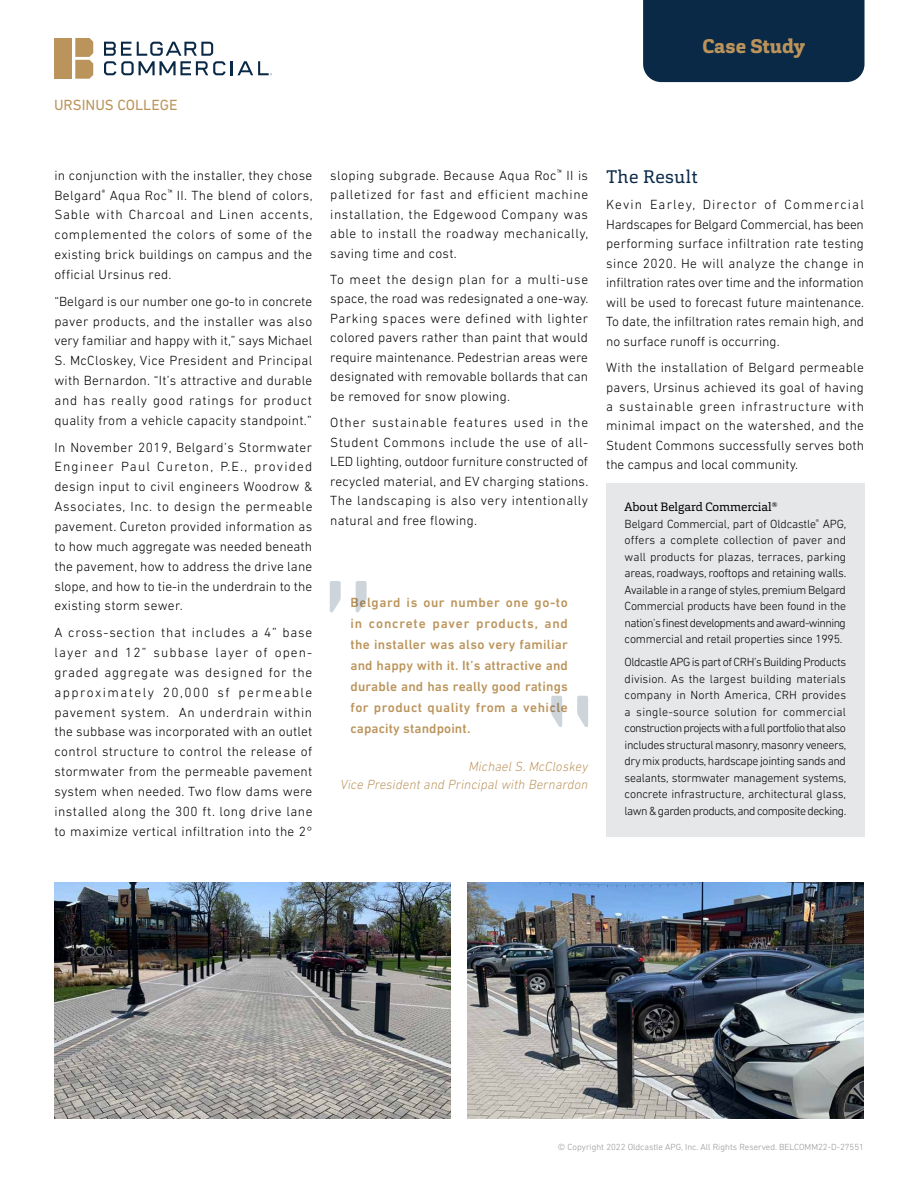
<style>
.page{position:relative;width:918px;height:1188px;background:#fff}
.page>*{position:absolute;margin:0;border:0;box-sizing:border-box;transform-origin:0 0}
.t1{font:800 19.5px "Cargan";color:#bb945b}
.t2{font:18px "Cargan";letter-spacing:.02em;color:#0a2947}
.t3{font:15px "DIN Next LT Pro";color:#bb945b}
.t4{font:300 13.5px/19.8px "DIN Next LT Pro";letter-spacing:.02em;color:#000;text-align:justify}
.t5{font:500 13.5px/21px "DIN Next LT Pro";letter-spacing:.035em;color:#bb945b;text-align:justify}
.t6{font:italic 300 13.5px/18px "DIN Next LT Pro";letter-spacing:.01em;color:#bb945b;text-align:right}
.t7{font:300 12px/16.5px "DIN Next LT Pro";letter-spacing:-.04em;color:#000;text-align:justify}
.t8{font:12px "Cargan";color:#000}
.t9{font:300 9px "DIN Next LT Pro";color:#939598}
</style>
<div class="page">
<div style="left:643px;top:0;width:222px;height:82px;background:#0a2947"></div>
<div style="left:606px;top:484px;width:259px;height:353px;background:#e6e7e8"></div>
<svg style="left:104px;top:42px;width:168px;height:33px"></svg>
<svg style="left:75px;top:38px;width:18px;height:41px"></svg>
<div style="left:54px;top:38px;width:18px;height:41px;background:#bb945b"></div>
<img style="left:54px;top:882px;width:396px;height:237px">
<img style="left:468px;top:882px;width:396px;height:237px">
<svg style="left:551px;top:696px;width:37px;height:31px"></svg>
<svg style="left:330px;top:581px;width:37px;height:31px"></svg>
<p class="t3" style="left:54px;top:96px;width:125px">URSINUS COLLEGE</p>
<h1 class="t1" style="left:703px;top:33px;width:104px">Case Study</h1>
<p class="t4" style="left:54px;top:165px;width:260px">in conjunction with the installer, they chose Belgard<sup>®</sup> Aqua Roc<sup>™</sup> II. The blend of colors, Sable with Charcoal and Linen accents, complemented the colors of some of the existing brick buildings on campus and the official Ursinus red.</p>
<p class="t4" style="left:54px;top:291px;width:259px">“Belgard is our number one go-to in concrete paver products, and the installer was also very familiar and happy with it,” says Michael S. McCloskey, Vice President and Principal with Bernardon. “It’s attractive and durable and has really good ratings for product quality from a vehicle capacity standpoint.”</p>
<p class="t4" style="left:54px;top:437px;width:260px">In November 2019, Belgard’s Stormwater Engineer Paul Cureton, P.E., provided design input to civil engineers Woodrow &amp; Associates, Inc. to design the permeable pavement. Cureton provided information as to how much aggregate was needed beneath the pavement, how to address the drive lane slope, and how to tie-in the underdrain to the existing storm sewer.</p>
<p class="t4" style="left:54px;top:622px;width:260px">A cross-section that includes a 4” base layer and 12” subbase layer of open&shy;graded aggregate was designed for the approximately 20,000 sf permeable pavement system. An underdrain within the subbase was incorporated with an outlet control structure to control the release of stormwater from the permeable pavement system when needed. Two flow dams were installed along the 300 ft. long drive lane to maximize vertical infiltration into the 2°</p>
<p class="t4" style="left:330px;top:165px;width:260px">sloping subgrade. Because Aqua Roc<sup>™</sup> II is palletized for fast and efficient machine installation, the Edgewood Company was able to install the roadway mechanically, saving time and cost.</p>
<p class="t4" style="left:330px;top:269px;width:260px">To meet the design plan for a multi-use space, the road was redesignated a one-way.<br>Parking spaces were defined with lighter colored pavers rather than paint that would require maintenance. Pedestrian areas were designated with removable bollards that can be removed for snow plowing.</p>
<p class="t4" style="left:330px;top:413px;width:260px">Other sustainable features used in the Student Commons include the use of all-LED lighting, outdoor furniture constructed of recycled material, and EV charging stations.<br>The landscaping is also very intentionally natural and free flowing.</p>
<p class="t5" style="left:351px;top:592px;width:219px">Belgard is our number one go-to in concrete paver products, and the installer was also very familiar and happy with it. It’s attractive and durable and has really good ratings for product quality from a vehicle capacity standpoint.</p>
<p class="t6" style="left:340px;top:758px;width:249px">Michael S. McCloskey<br>Vice President and Principal with Bernardon</p>
<h2 class="t2" style="left:606px;top:165px;width:93px">The Result</h2>
<p class="t4" style="left:606px;top:195px;width:260px">Kevin Earley, Director of Commercial Hardscapes for Belgard Commercial, has been performing surface infiltration rate testing since 2020. He will analyze the change in infiltration rates over time and the information will be used to forecast future maintenance.<br>To date, the infiltration rates remain high, and no surface runoff is occurring.</p>
<p class="t4" style="left:606px;top:358px;width:260px">With the installation of Belgard permeable pavers, Ursinus achieved its goal of having a sustainable green infrastructure with minimal impact on the watershed, and the Student Commons successfully serves both the campus and local community.</p>
<p class="t8" style="left:625px;top:499px;width:154px">About Belgard Commercial<sup>®</sup></p>
<p class="t7" style="left:625px;top:515px;width:223px">Belgard Commercial, part of Oldcastle<sup>®</sup> APG, offers a complete collection of paver and wall products for plazas, terraces, parking areas, roadways, rooftops and retaining walls.<br>Available in a range of styles, premium Belgard Commercial products have been found in the nation’s finest developments and award-winning commercial and retail properties since 1995.</p>
<p class="t7" style="left:625px;top:654px;width:223px">Oldcastle APG is part of CRH’s Building Products division. As the largest building materials company in North America, CRH provides a single-source solution for commercial construction projects with a full portfolio that also includes structural masonry, masonry veneers, dry mix products, hardscape jointing sands and sealants, stormwater management systems, concrete infrastructure, architectural glass, lawn &amp; garden products, and composite decking.</p>
<p class="t9" style="left:558px;top:1142px;width:308px">© Copyright 2022 Oldcastle APG, Inc. All Rights Reserved. BELCOMM22-D-27551</p>
</div>
